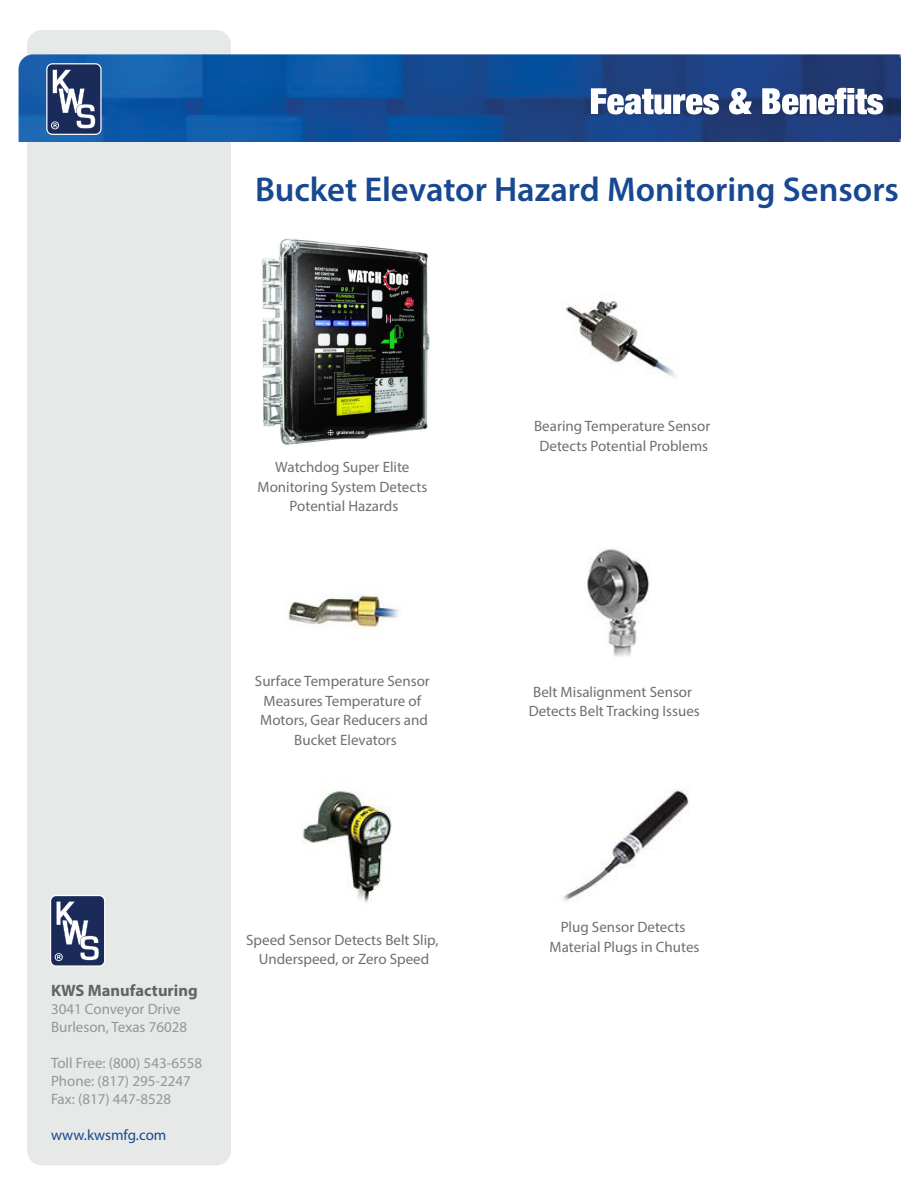
<style>
.page{position:relative;width:918px;height:1188px;background:#fff}
.page>*{position:absolute;margin:0;border:0;box-sizing:border-box;transform-origin:0 0}
.t1{font:600 34.5px "Myriad Pro";color:#18488f}
.t2{font:700 16.5px "Myriad Pro";color:#636466}
.t3{font:15px/19.5px "Myriad Pro";color:#6d6f71;text-align:center}
.t4{font:15px/18px "Myriad Pro";color:#949698}
.t5{font:15px "Myriad Pro";color:#16488e}
</style>
<div class="page">
<div style="left:27px;top:30px;width:204px;height:1136px;background:#e7e8e8;border-radius:15px"></div>
<img style="left:18px;top:55px;width:883px;height:87px">
<svg style="left:46px;top:63px;width:56px;height:72px;background:#596689"></svg>
<svg style="left:591px;top:88px;width:128px;height:27px"></svg>
<svg style="left:729px;top:88px;width:23px;height:27px"></svg>
<svg style="left:762px;top:88px;width:121px;height:27px"></svg>
<svg style="left:50px;top:895px;width:55px;height:72px;background:#5b6788"></svg>
<img style="left:262px;top:239px;width:168px;height:206px">
<img style="left:565px;top:300px;width:110px;height:77px">
<img style="left:288px;top:593px;width:112px;height:35px">
<img style="left:587px;top:549px;width:63px;height:108px">
<img style="left:301px;top:791px;width:91px;height:112px">
<img style="left:563px;top:789px;width:126px;height:113px">
<h1 class="t1" style="left:255px;top:167px;width:646px">Bucket Elevator Hazard Monitoring Sensors</h1>
<p class="t3" style="left:258px;top:457px;width:171px">Watchdog Super Elite<br>Monitoring System Detects<br>Potential Hazards</p>
<p class="t3" style="left:534px;top:416px;width:178px">Bearing Temperature Sensor<br>Detects Potential Problems</p>
<p class="t3" style="left:255px;top:671px;width:176px">Surface Temperature Sensor<br>Measures Temperature of<br>Motors, Gear Reducers and<br>Bucket Elevators</p>
<p class="t3" style="left:529px;top:682px;width:173px">Belt Misalignment Sensor<br>Detects Belt Tracking Issues</p>
<p class="t2" style="left:51px;top:979px;width:148px">KWS Manufacturing</p>
<p class="t4" style="left:51px;top:999px;width:138px">3041 Conveyor Drive<br>Burleson, Texas 76028</p>
<p class="t4" style="left:51px;top:1053px;width:153px">Toll Free: (800) 543-6558<br>Phone: (817) 295-2247<br>Fax: (817) 447-8528</p>
<p class="t5" style="left:51px;top:1125px;width:117px">www.kwsmfg.com</p>
<p class="t3" style="left:246px;top:930px;width:194px">Speed Sensor Detects Belt Slip,<br>Underspeed, or Zero Speed</p>
<p class="t3" style="left:550px;top:917px;width:151px">Plug Sensor Detects<br>Material Plugs in Chutes</p>
</div>
